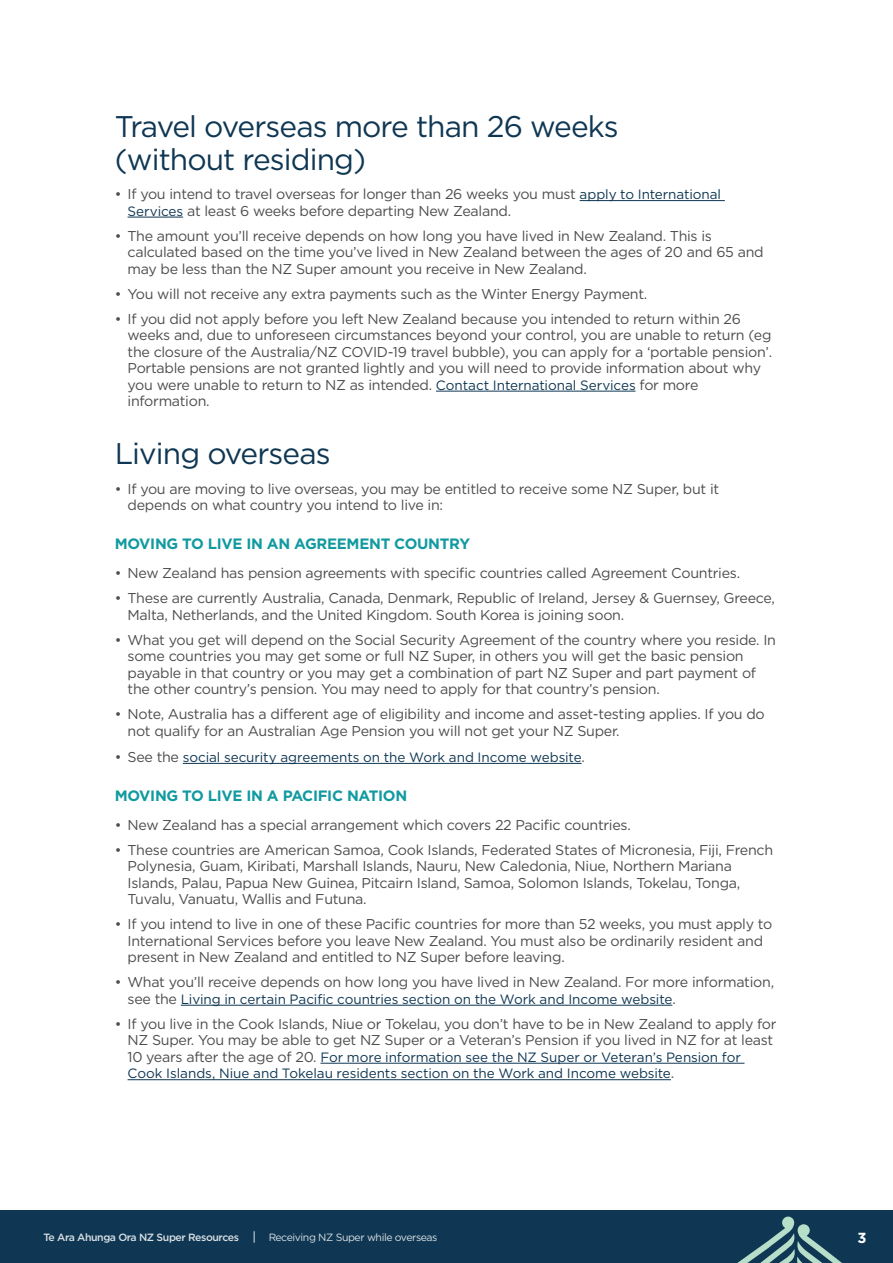
<style>
.page{position:relative;width:893px;height:1263px;background:#fff}
.page>*{position:absolute;margin:0;border:0;box-sizing:border-box;transform-origin:0 0}
.t1{font:29.85px/32.7px "Gotham";letter-spacing:-.03em;color:#0f3753}
.t2{font:700 15px "Gotham";letter-spacing:-.02em;color:#119a9f}
.t3{font:700 14.55px "Gotham";color:#fff}
.t4{font:14.25px/16.5px "Gotham";letter-spacing:-.02em;color:#4d4d4f}
.t5{font:13.5px/16.5px "Gotham";letter-spacing:-.005em;color:#0f3753}
.t6{font:500 10.5px "Gotham";letter-spacing:-.04em;color:#fff}
.t7{font:10.5px "Gotham";letter-spacing:-.04em;color:#fff}
.s1{font-size:13.5px;color:#0f3753}
.s2{font-size:14.25px;color:#4d4d4f}
</style>
<div class="page">
<div style="left:0;top:1210px;width:893px;height:53px;background:#0f3753"></div>
<svg style="left:737px;top:1216px;width:105px;height:47px"></svg>
<hr style="left:580px;top:200px;width:145px;height:1px;background:#0f3753">
<hr style="left:128px;top:217px;width:55px;height:1px;background:#0f3753">
<hr style="left:436px;top:391px;width:199px;height:1px;background:#0f3753">
<hr style="left:183px;top:763px;width:399px;height:1px;background:#0f3753">
<hr style="left:181px;top:1005px;width:491px;height:1px;background:#0f3753">
<hr style="left:320px;top:1063px;width:424px;height:1px;background:#0f3753">
<hr style="left:128px;top:1079px;width:543px;height:1px;background:#0f3753">
<h1 class="t1" style="left:115px;top:110px;width:505px">Travel overseas more than 26 weeks (without residing)</h1>
<p class="t4" style="left:128px;top:186px;width:595px;text-indent:-13px">• If you intend to travel overseas for longer than 26 weeks you must <span class="s1">apply to International<br>Services</span> at least 6 weeks before departing New Zealand.</p>
<p class="t4" style="left:128px;top:227px;width:638px;text-indent:-13px">• The amount you’ll receive depends on how long you have lived in New Zealand. This is calculated based on the time you’ve lived in New Zealand between the ages of 20 and 65 and may be less than the NZ Super amount you receive in New Zealand.</p>
<p class="t4" style="left:115px;top:285px;width:534px">• You will not receive any extra payments such as the Winter Energy Payment.</p>
<p class="t4" style="left:128px;top:310px;width:646px;text-indent:-13px">• If you did not apply before you left New Zealand because you intended to return within 26 weeks and, due to unforeseen circumstances beyond your control, you are unable to return (eg the closure of the Australia/NZ COVID-19 travel bubble), you can apply for a ‘portable pension’.<br>Portable pensions are not granted lightly and you will need to provide information about why you were unable to return to NZ as intended. <span class="s1">Contact International Services</span> for more information.</p>
<h1 class="t1" style="left:115px;top:437px;width:217px">Living overseas</h1>
<p class="t4" style="left:128px;top:480px;width:593px;text-indent:-13px">• If you are moving to live overseas, you may be entitled to receive some NZ Super, but it depends on what country you intend to live in:</p>
<p class="t2" style="left:115px;top:533px;width:357px">MOVING TO LIVE IN AN AGREEMENT COUNTRY</p>
<p class="t4" style="left:115px;top:564px;width:627px">• New Zealand has pension agreements with specific countries called Agreement Countries.</p>
<p class="t4" style="left:128px;top:589px;width:649px;text-indent:-13px">• These are currently Australia, Canada, Denmark, Republic of Ireland, Jersey &amp; Guernsey, Greece,<br>Malta, Netherlands, and the United Kingdom. South Korea is joining soon.</p>
<p class="t4" style="left:128px;top:631px;width:650px;text-indent:-13px">• What you get will depend on the Social Security Agreement of the country where you reside. In some countries you may get some or full NZ Super, in others you will get the basic pension payable in that country or you may get a combination of part NZ Super and part payment of the other country’s pension. You may need to apply for that country’s pension.</p>
<p class="t4" style="left:128px;top:705px;width:639px;text-indent:-13px">• Note, Australia has a different age of eligibility and income and asset-testing applies. If you do not qualify for an Australian Age Pension you will not get your NZ Super.</p>
<p class="t5" style="left:115px;top:749px;width:472px"><span class="s2">• See the</span> social security agreements on the Work and Income website<span class="s2">.</span></p>
<p class="t2" style="left:115px;top:785px;width:294px">MOVING TO LIVE IN A PACIFIC NATION</p>
<p class="t4" style="left:115px;top:816px;width:518px">• New Zealand has a special arrangement which covers 22 Pacific countries.</p>
<p class="t4" style="left:128px;top:841px;width:647px;text-indent:-13px">• These countries are American Samoa, Cook Islands, Federated States of Micronesia, Fiji, French Polynesia, Guam, Kiribati, Marshall Islands, Nauru, New Caledonia, Niue, Northern Mariana Islands, Palau, Papua New Guinea, Pitcairn Island, Samoa, Solomon Islands, Tokelau, Tonga, Tuvalu, Vanuatu, Wallis and Futuna.</p>
<p class="t4" style="left:128px;top:916px;width:646px;text-indent:-13px">• If you intend to live in one of these Pacific countries for more than 52 weeks, you must apply to<br>International Services before you leave New Zealand. You must also be ordinarily resident and present in New Zealand and entitled to NZ Super before leaving.</p>
<p class="t4" style="left:115px;top:974px;width:661px">• What you’ll receive depends on how long you have lived in New Zealand. For more information,</p>
<p class="t5" style="left:128px;top:990px;width:550px"><span class="s2">see the</span> Living in certain Pacific countries section on the Work and Income website<span class="s2">.</span></p>
<p class="t4" style="left:115px;top:1015px;width:663px;text-align:right">• If you live in the Cook Islands, Niue or Tokelau, you don’t have to be in New Zealand to apply for<br>NZ Super. You may be able to get NZ Super or a Veteran’s Pension if you lived in NZ for at least</p>
<p class="t5" style="left:128px;top:1048px;width:615px"><span class="s2">10 years after the age of 20.</span> For more information see the NZ Super or Veteran’s Pension for<br>Cook Islands, Niue and Tokelau residents section on the Work and Income website<span class="s2">.</span></p>
<p class="t6" style="left:43px;top:1230px;width:197px">Te Ara Ahunga Ora NZ Super Resources</p>
<p class="t7" style="left:268px;top:1230px;width:171px">Receiving NZ Super while overseas</p>
<p class="t3" style="left:857px;top:1228px;width:11px">3</p>
</div>
